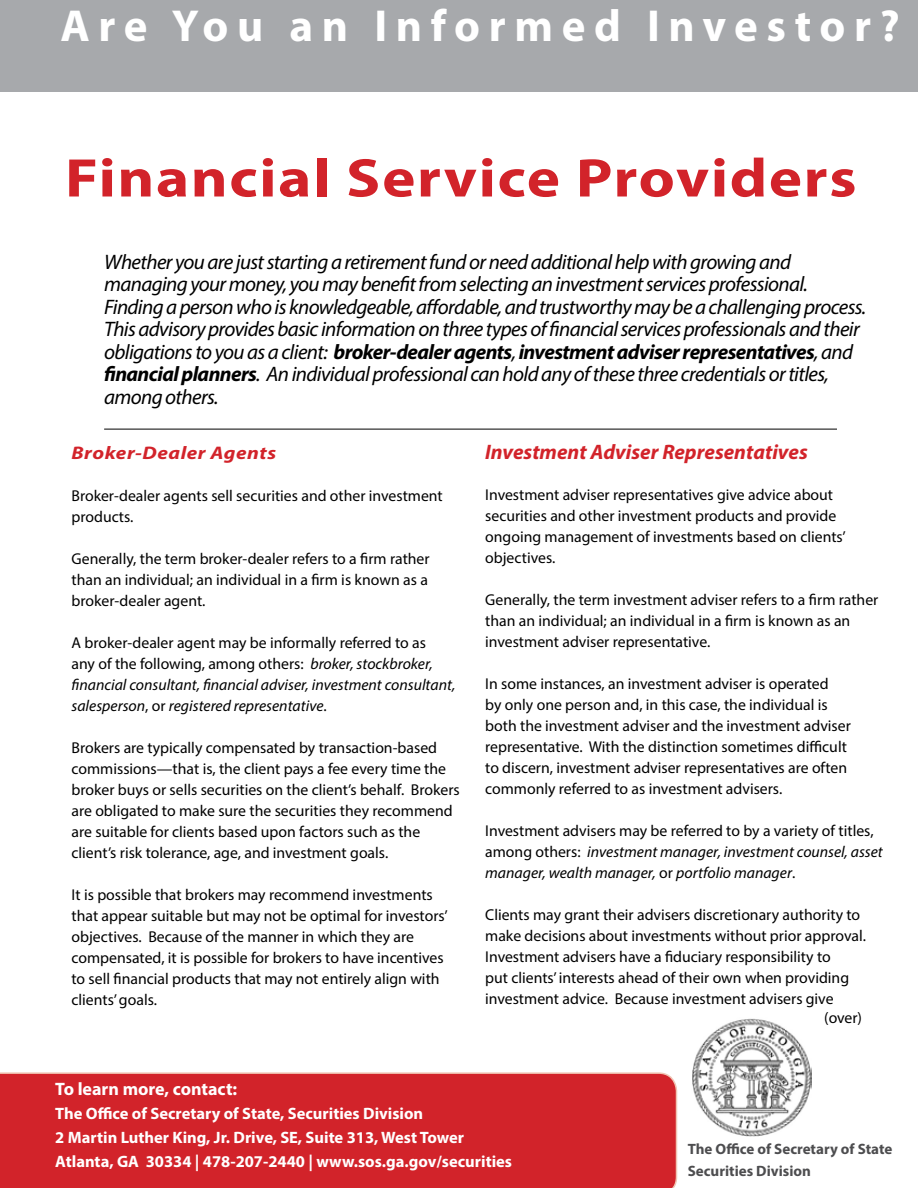
<style>
.page{position:relative;width:918px;height:1188px;background:#fff}
.page>*{position:absolute;margin:0;border:0;box-sizing:border-box;transform-origin:0 0}
.t1{font:700 54.75px "Myriad Pro";letter-spacing:.025em;color:#d2232a;scale:1.15 1}
.t2{font:700 45px "Myriad Pro";letter-spacing:.19em;color:#fff}
.t3{font:italic 21px/22.5px "Myriad Pro";letter-spacing:-.03em;color:#000}
.t4{font:italic 700 21px "Myriad Pro";color:#d2232a}
.t5{font:italic 700 18.3px "Myriad Pro";letter-spacing:.025em;color:#d2232a;scale:1.15 1}
.t6{font:700 18px "Myriad Pro";color:#fff}
.t7{font:700 16.5px/24px "Myriad Pro";color:#fff}
.t8{font:15.75px/21px "Myriad Pro";color:#000}
.t9{font:italic 15.75px/21px "Myriad Pro";color:#000}
.t10{font:700 15px/22.5px "Myriad Pro";color:#4d4d4f}
.s1{font-weight:700}
.s2{font-style:normal}
</style>
<div class="page">
<div style="left:0;top:0;width:918px;height:92px;background:#a7a9ac"></div>
<hr style="left:104px;top:429px;width:733px;height:1px;background:#000">
<img style="left:692px;top:1018px;width:120px;height:119px">
<div style="left:0;top:1072px;width:677px;height:116px;background:#d2232a"></div>
<h2 class="t2" style="left:61px;top:-4px;width:841px">Are You an Informed Investor?</h2>
<h1 class="t1" style="left:65px;top:142px;width:690px">Financial Service Providers</h1>
<p class="t3" style="left:104px;top:250px;width:764px">Whether you are just starting a retirement fund or need additional help with growing and managing your money, you may benefit from selecting an investment services professional.<br>Finding a person who is knowledgeable, affordable, and trustworthy may be a challenging process.<br>This advisory provides basic information on three types of financial services professionals and their obligations to you as a client: <span class="s1">broker-dealer agents</span>, <span class="s1">investment adviser representatives</span>, and <span class="s1">financial planners</span>. An individual professional can hold any of these three credentials or titles, among others.</p>
<p class="t5" style="left:72px;top:441px;width:179px">Broker-Dealer Agents</p>
<p class="t8" style="left:72px;top:485px;width:373px">Broker-dealer agents sell securities and other investment products.</p>
<p class="t8" style="left:72px;top:548px;width:360px;text-align:justify">Generally, the term broker-dealer refers to a firm rather than an individual; an individual in a firm is known as a broker-dealer agent.</p>
<p class="t9" style="left:72px;top:632px;width:385px"><span class="s2">A broker-dealer agent may be informally referred to as<br>any of the following, among others:</span> broker, stockbroker, financial consultant, financial adviser, investment consultant, salesperson<span class="s2">, or</span> registered representative<span class="s2">.</span></p>
<p class="t8" style="left:72px;top:737px;width:390px">Brokers are typically compensated by transaction-based commissions—that is, the client pays a fee every time the broker buys or sells securities on the client’s behalf. Brokers are obligated to make sure the securities they recommend are suitable for clients based upon factors such as the client’s risk tolerance, age, and investment goals.</p>
<p class="t8" style="left:72px;top:884px;width:378px">It is possible that brokers may recommend investments that appear suitable but may not be optimal for investors’ objectives. Because of the manner in which they are compensated, it is possible for brokers to have incentives to sell financial products that may not entirely align with clients’ goals.</p>
<h3 class="t4" style="left:485px;top:438px;width:324px">Investment Adviser Representatives</h3>
<p class="t8" style="left:485px;top:484px;width:362px">Investment adviser representatives give advice about securities and other investment products and provide ongoing management of investments based on clients’ objectives.</p>
<p class="t8" style="left:485px;top:589px;width:395px">Generally, the term investment adviser refers to a firm rather than an individual; an individual in a firm is known as an investment adviser representative.</p>
<p class="t8" style="left:485px;top:673px;width:367px">In some instances, an investment adviser is operated<br>by only one person and, in this case, the individual is both the investment adviser and the investment adviser representative. With the distinction sometimes difficult to discern, investment adviser representatives are often commonly referred to as investment advisers.</p>
<p class="t9" style="left:485px;top:820px;width:399px"><span class="s2">Investment advisers may be referred to by a variety of titles, among others:</span> investment manager, investment counsel, asset manager, wealth manager, <span class="s2">or</span> portfolio manager<span class="s2">.</span></p>
<p class="t8" style="left:485px;top:904px;width:382px">Clients may grant their advisers discretionary authority to make decisions about investments without prior approval.<br>Investment advisers have a fiduciary responsibility to<br>put clients’ interests ahead of their own when providing investment advice. Because investment advisers give</p>
<p class="t8" style="left:824px;top:1007px;width:39px">(over)</p>
<p class="t6" style="left:55px;top:1077px;width:184px">To learn more, contact:</p>
<p class="t7" style="left:55px;top:1101px;width:458px">The Office of Secretary of State, Securities Division<br>2 Martin Luther King, Jr. Drive, SE, Suite 313, West Tower<br>Atlanta, GA 30334 | 478-207-2440 | www.sos.ga.gov/securities</p>
<p class="t10" style="left:688px;top:1137px;width:206px">The Office of Secretary of State<br>Securities Division</p>
</div>
